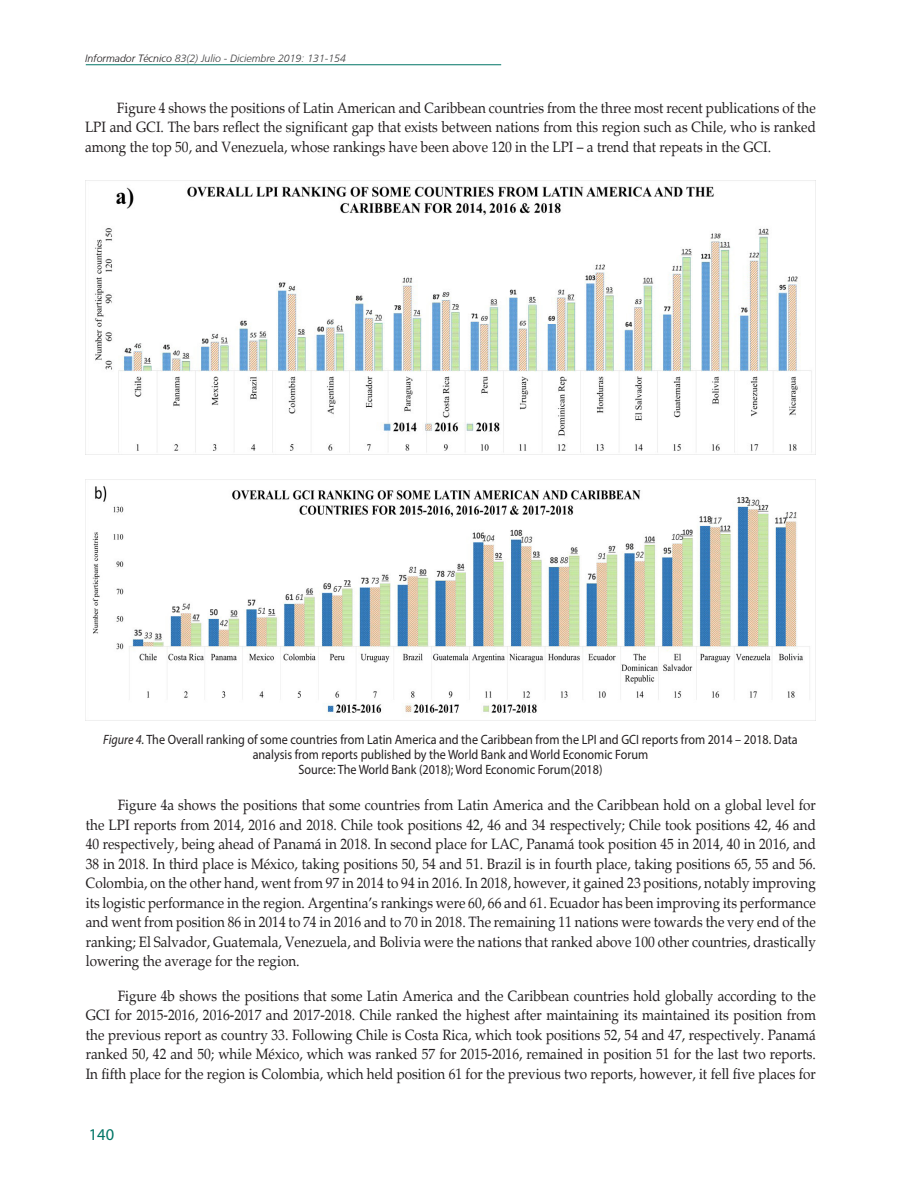
<style>
.page{position:relative;width:918px;height:1188px;background:#fff}
.page>*{position:absolute;margin:0;border:0;box-sizing:border-box;transform-origin:0 0}
.t1{font:16.5px "Myriad Pro";color:#007566}
.t2{font:15px/19.5px "Palatino";color:#231f20;text-align:justify;scale:.9 1}
.t3{font:13.5px/15px "Myriad Pro";color:#231f20;text-align:center;scale:.9 1}
.t4{font:italic 300 10.5px "Frutiger CE";color:#3e3e3f}
.s1{color:#231f20}
.s2{font-style:italic}
</style>
<div class="page">
<hr style="left:86px;top:64px;width:415px;height:1px;background:#007566">
<img style="left:85px;top:181px;width:731px;height:274px">
<img style="left:85px;top:479px;width:731px;height:241px">
<p class="t4" style="left:85px;top:52px;width:262px"><span class="s1">Informador Técnico</span> 83(2) Julio - Diciembre 2019: 131-154</p>
<p class="t2" style="left:85px;top:98px;width:814px;text-indent:32px">Figure 4 shows the positions of Latin American and Caribbean countries from the three most recent publications of the LPI and GCI. The bars reflect the significant gap that exists between nations from this region such as Chile, who is ranked among the top 50, and Venezuela, whose rankings have been above 120 in the LPI – a trend that repeats in the GCI.</p>
<p class="t3" style="left:103px;top:732px;width:773px"><span class="s2">Figure 4.</span> The Overall ranking of some countries from Latin America and the Caribbean from the LPI and GCI reports from 2014 – 2018. Data analysis from reports published by the World Bank and World Economic Forum<br>Source: The World Bank (2018); Word Economic Forum(2018)</p>
<p class="t2" style="left:86px;top:796px;width:813px;text-indent:32px">Figure 4a shows the positions that some countries from Latin America and the Caribbean hold on a global level for the LPI reports from 2014, 2016 and 2018. Chile took positions 42, 46 and 34 respectively; Chile took positions 42, 46 and 40 respectively, being ahead of Panamá in 2018. In second place for LAC, Panamá took position 45 in 2014, 40 in 2016, and 38 in 2018. In third place is México, taking positions 50, 54 and 51. Brazil is in fourth place, taking positions 65, 55 and 56.<br>Colombia, on the other hand, went from 97 in 2014 to 94 in 2016. In 2018, however, it gained 23 positions, notably improving its logistic performance in the region. Argentina’s rankings were 60, 66 and 61. Ecuador has been improving its performance and went from position 86 in 2014 to 74 in 2016 and to 70 in 2018. The remaining 11 nations were towards the very end of the ranking; El Salvador, Guatemala, Venezuela, and Bolivia were the nations that ranked above 100 other countries, drastically lowering the average for the region.</p>
<p class="t2" style="left:86px;top:986px;width:813px;text-indent:32px">Figure 4b shows the positions that some Latin America and the Caribbean countries hold globally according to the GCI for 2015-2016, 2016-2017 and 2017-2018. Chile ranked the highest after maintaining its maintained its position from the previous report as country 33. Following Chile is Costa Rica, which took positions 52, 54 and 47, respectively. Panamá ranked 50, 42 and 50; while México, which was ranked 57 for 2015-2016, remained in position 51 for the last two reports.<br>In fifth place for the region is Colombia, which held position 61 for the previous two reports, however, it fell five places for</p>
<p class="t1" style="left:89px;top:1124px;width:27px">140</p>
</div>
